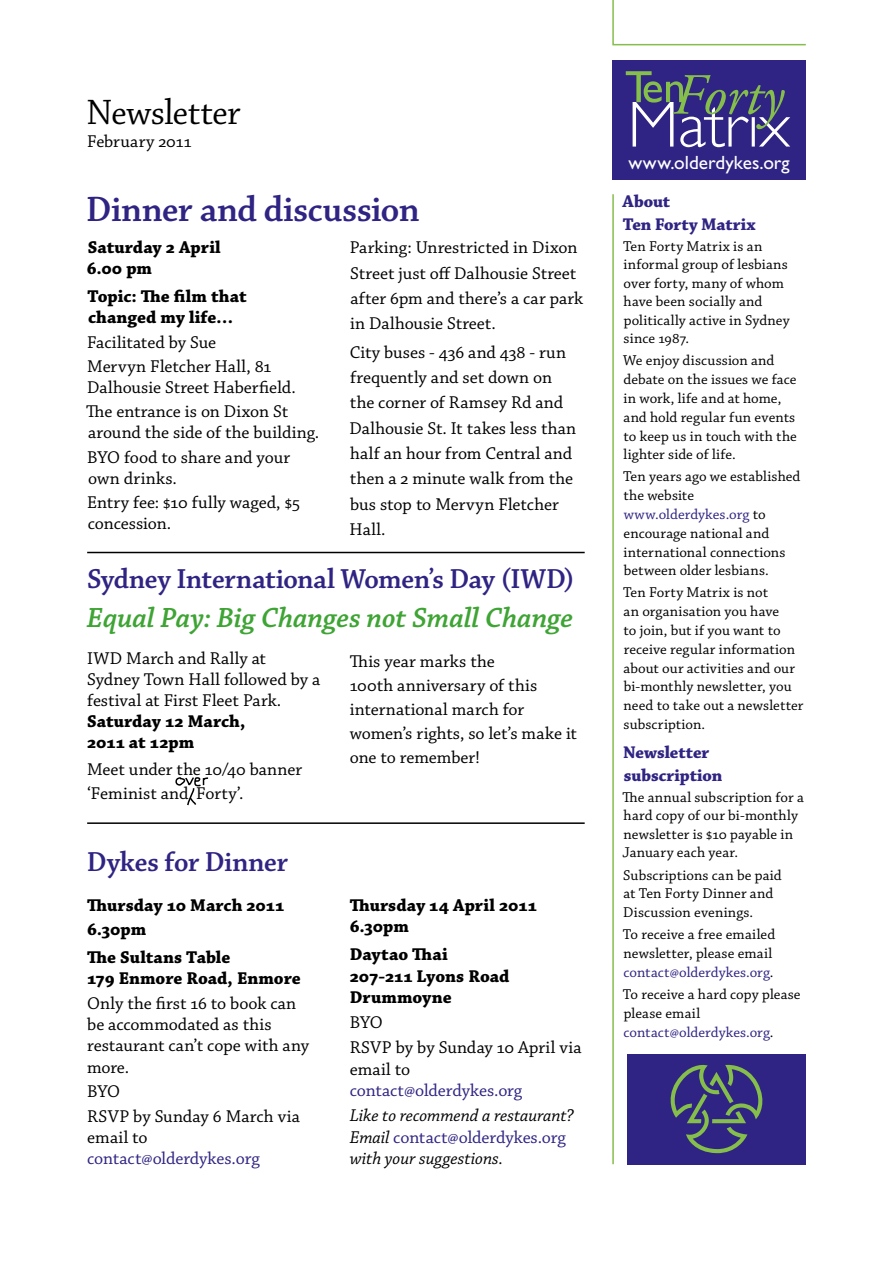
<style>
.page{position:relative;width:893px;height:1263px;background:#fff}
.page>*{position:absolute;margin:0;border:0;box-sizing:border-box;transform-origin:0 0}
.t1{font:37.5px "Chaparral Pro Semibold Subh";color:#2f2483}
.t2{font:37.5px "Chaparral Pro Subh";letter-spacing:-.005em;color:#000}
.t3{font:29.25px "Chaparral Pro Semibold Subh";letter-spacing:-.005em;color:#2f2483}
.t4{font:italic 600 29.25px "Chaparral Pro";color:#3ea434}
.t5{font:19.2px "Gill Sans";color:#fff}
.t6{font:18px/25.2px "Chaparral Pro";color:#000}
.t7{font:700 18px/21.5px "Chaparral Pro";color:#000}
.t8{font:italic 18px/21.5px "Chaparral Pro";letter-spacing:-.005em;color:#000}
.t9{font:18px "Chaparral Pro";letter-spacing:-.005em;color:#2f2483}
.t10{font:18px/22px "Chaparral Pro Bold Subh";color:#2f2483}
.t11{font:15px/18.8px "Chaparral Pro";letter-spacing:.005em;color:#000}
.s1{font-style:normal;color:#2f2483}
.s2{color:#2f2483}
</style>
<div class="page">
<hr style="left:612px;top:194px;width:2px;height:970px;background:#85be4b">
<svg style="left:612px;top:0;width:194px;height:46px"></svg>
<div style="left:627px;top:1054px;width:179px;height:110px;background:#2f2483"></div>
<svg style="left:671px;top:1065px;width:91px;height:88px"></svg>
<div style="left:612px;top:60px;width:194px;height:120px;background:#2f2483"></div>
<svg style="left:626px;top:71px;width:164px;height:76px"></svg>
<hr style="left:87px;top:552px;width:498px;height:1px;background:#000">
<hr style="left:87px;top:822px;width:498px;height:2px;background:#000">
<svg style="left:175px;top:777px;width:34px;height:29px"></svg>
<h1 class="t2" style="left:87px;top:92px;width:155px">Newsletter</h1>
<p class="t6" style="left:87px;top:130px;width:106px">February 2011</p>
<h1 class="t1" style="left:87px;top:189px;width:334px">Dinner and discussion</h1>
<p class="t7" style="left:87px;top:238px;width:136px;line-height:21px">Saturday 2 April<br>6.00 pm</p>
<p class="t7" style="left:87px;top:287px;width:161px;line-height:21px">Topic: The film that changed my life…</p>
<p class="t6" style="left:87px;top:330px;width:185px;line-height:24.5px">Facilitated by Sue<br>Mervyn Fletcher Hall, 81</p>
<p class="t6" style="left:86px;top:376px;width:211px;line-height:24.5px">Dalhousie Street Haberfield.<br>The entrance is on Dixon St</p>
<p class="t6" style="left:87px;top:421px;width:233px;line-height:24.5px">around the side of the building.<br>BYO food to share and your</p>
<p class="t6" style="left:87px;top:467px;width:214px;line-height:24.5px">own drinks.<br>Entry fee: $10 fully waged, $5</p>
<p class="t6" style="left:88px;top:512px;width:85px">concession.</p>
<p class="t6" style="left:350px;top:236px;width:235px">Parking: Unrestricted in Dixon<br>Street just off Dalhousie Street after 6pm and there’s a car park in Dalhousie Street.</p>
<p class="t6" style="left:350px;top:340px;width:228px">City buses - 436 and 438 - run frequently and set down on the corner of Ramsey Rd and<br>Dalhousie St. It takes less than half an hour from Central and then a 2 minute walk from the bus stop to Mervyn Fletcher<br>Hall.</p>
<h2 class="t3" style="left:88px;top:563px;width:488px">Sydney International Women’s Day (IWD)</h2>
<h2 class="t4" style="left:87px;top:601px;width:488px">Equal Pay: Big Changes not Small Change</h2>
<p class="t6" style="left:350px;top:649px;width:229px;line-height:24px">This year marks the<br>100th anniversary of this international march for women’s rights, so let’s make it one to remember!</p>
<p class="t6" style="left:87px;top:648px;width:235px;line-height:21px">IWD March and Rally at<br>Sydney Town Hall followed by a festival at First Fleet Park.</p>
<p class="t7" style="left:87px;top:711px;width:160px;line-height:21px">Saturday 12 March,<br>2011 at 12pm</p>
<p class="t6" style="left:87px;top:758px;width:216px;line-height:24px">Meet under the 10/40 banner ‘Feminist and Forty’.</p>
<h2 class="t3" style="left:87px;top:846px;width:202px">Dykes for Dinner</h2>
<p class="t7" style="left:87px;top:893px;width:199px;line-height:24.6px">Thursday 10 March 2011<br>6.30pm</p>
<p class="t7" style="left:87px;top:948px;width:215px">The Sultans Table<br>179 Enmore Road, Enmore</p>
<p class="t6" style="left:87px;top:993px;width:223px;line-height:21.1px">Only the first 16 to book can be accommodated as this restaurant can’t cope with any more.</p>
<p class="t6" style="left:87px;top:1080px;width:214px;line-height:24.6px">BYO<br>RSVP by Sunday 6 March via</p>
<p class="t6" style="left:87px;top:1125px;width:62px">email to</p>
<p class="t9" style="left:87px;top:1148px;width:174px">contact@olderdykes.org</p>
<p class="t7" style="left:350px;top:895px;width:189px">Thursday 14 April 2011<br>6.30pm</p>
<p class="t7" style="left:350px;top:945px;width:161px">Daytao Thai<br>207-211 Lyons Road<br>Drummoyne</p>
<p class="t6" style="left:350px;top:1011px;width:233px">BYO<br>RSVP by by Sunday 10 April via</p>
<p class="t6" style="left:350px;top:1057px;width:62px">email to</p>
<p class="t9" style="left:350px;top:1081px;width:174px">contact@olderdykes.org</p>
<p class="t8" style="left:350px;top:1105px;width:226px">Like to recommend a restaurant?<br>Email <span class="s1">contact@olderdykes.org </span>with your suggestions.</p>
<p class="t5" style="left:628px;top:152px;width:163px">www.olderdykes.org</p>
<p class="t10" style="left:623px;top:191px;width:135px">About<br>Ten Forty Matrix</p>
<p class="t11" style="left:623px;top:238px;width:168px">Ten Forty Matrix is an informal group of lesbians over forty, many of whom have been socially and politically active in Sydney since 1987.</p>
<p class="t11" style="left:623px;top:352px;width:175px">We enjoy discussion and debate on the issues we face in work, life and at home, and hold regular fun events to keep us in touch with the lighter side of life.</p>
<p class="t11" style="left:623px;top:468px;width:179px">Ten years ago we established the website <span class="s2">www.olderdykes.org</span> to encourage national and international connections between older lesbians.</p>
<p class="t11" style="left:623px;top:584px;width:182px">Ten Forty Matrix is not<br>an organisation you have<br>to join, but if you want to receive regular information about our activities and our bi-monthly newsletter, you need to take out a newsletter subscription.</p>
<p class="t10" style="left:624px;top:742px;width:100px">Newsletter subscription</p>
<p class="t11" style="left:622px;top:789px;width:183px">The annual subscription for a hard copy of our bi-monthly newsletter is $10 payable in<br>January each year.</p>
<p class="t11" style="left:623px;top:866px;width:160px">Subscriptions can be paid at Ten Forty Dinner and<br>Discussion evenings.</p>
<p class="t11" style="left:623px;top:926px;width:154px">To receive a free emailed newsletter, please email <span class="s2">contact@olderdykes.org</span>.</p>
<p class="t11" style="left:623px;top:985px;width:179px">To receive a hard copy please please email <span class="s2">contact@olderdykes.org</span>.</p>
</div>
